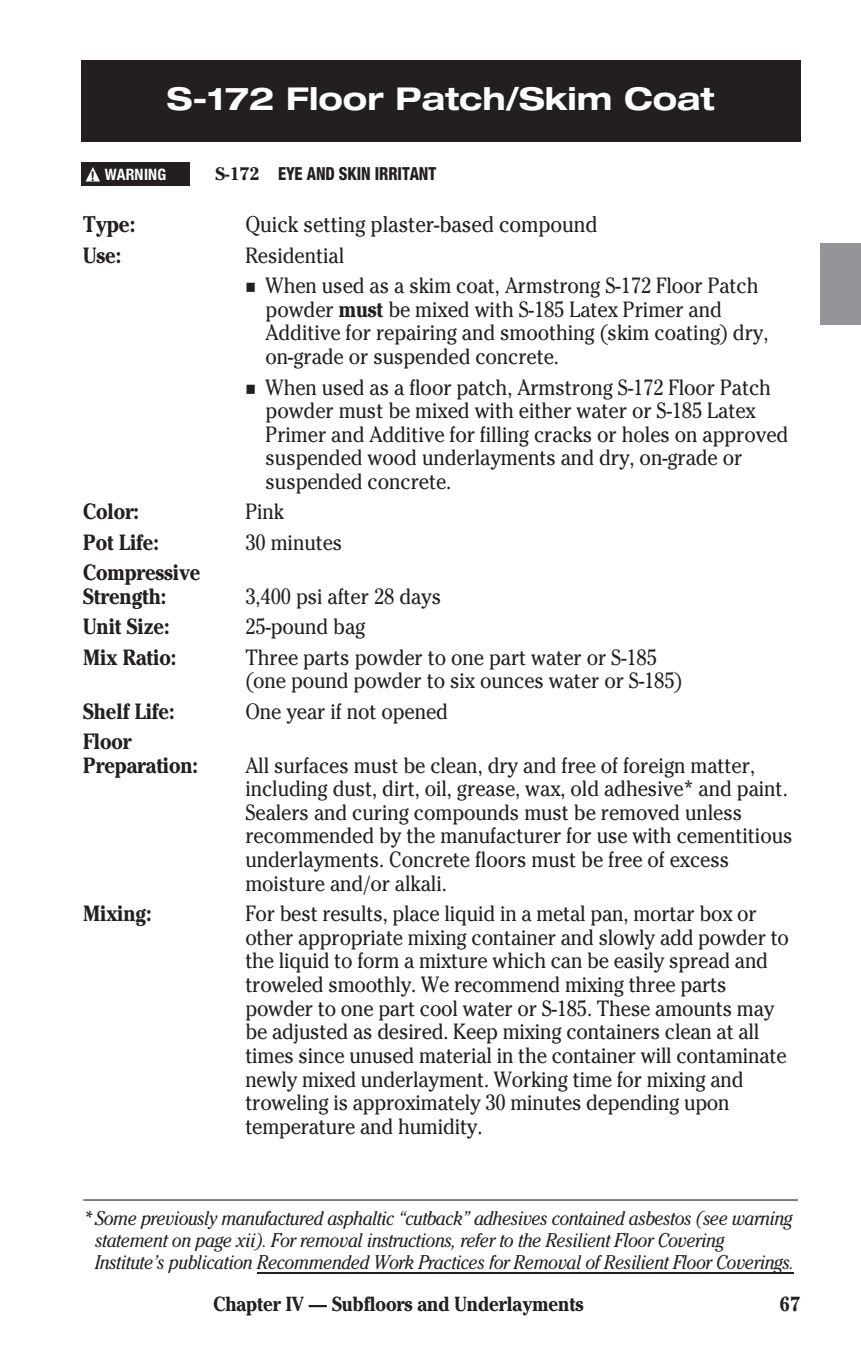
<style>
.page{position:relative;width:861px;height:1357px;background:#fff}
.page>*{position:absolute;margin:0;border:0;box-sizing:border-box;transform-origin:0 0}
.t1{font:700 expanded 31.5px "Helvetica Neue";color:#fff}
.t2{font:22.5px "Cheltenham";letter-spacing:-.005em;color:#231f20;scale:.9 1}
.t3{font:700 22.5px "Cheltenham";color:#231f20;scale:.9 1}
.t4{font:22.05px/23.6px "Cheltenham";letter-spacing:-.005em;color:#231f20;scale:.9 1}
.t5{font:700 22.05px/23.6px "Cheltenham";letter-spacing:-.005em;color:#231f20;scale:.9 1}
.t6{font:700 20.25px "Cheltenham";letter-spacing:-.005em;color:#231f20;scale:.9 1}
.t7{font:italic 19.8px/22.1px "Cheltenham";letter-spacing:-.02em;color:#231f20;scale:.9 1}
.t8{font:800 condensed 18px "Helvetica Neue";letter-spacing:-.005em;color:#231f20;scale:.9 1}
.t9{font:700 condensed 15.75px "Helvetica Neue";color:#fff}
.s1{font-size:13.5px;color:#231f20}
.s2{font-family:"Cheltenham";font-weight:700;font-stretch:normal}
.s3{font-weight:700}
</style>
<div class="page">
<div style="left:820px;top:243px;width:41px;height:81px;background:#939598"></div>
<div style="left:81px;top:61px;width:719px;height:81px;background:#231f20"></div>
<div style="left:81px;top:162px;width:108px;height:24px;background:#231f20"></div>
<svg style="left:86px;top:167px;width:14px;height:15px"></svg>
<hr style="left:83px;top:1199px;width:715px;height:1px;background:#231f20">
<hr style="left:257px;top:1272px;width:536px;height:2px;background:#231f20">
<h1 class="t1" style="left:167px;top:87px;width:549px">S-172 Floor Patch/Skim Coat</h1>
<p class="t9" style="left:91px;top:169px;width:77px"><span class="s1">!</span> WARNING</p>
<p class="t8" style="left:215px;top:168px;width:247px"><span class="s2">S-172</span> EYE AND SKIN IRRITANT</p>
<p class="t3" style="left:83px;top:217px;width:59px">Type:</p>
<p class="t2" style="left:245px;top:212px;width:393px">Quick setting plaster-based compound</p>
<p class="t5" style="left:83px;top:246px;width:44px">Use:</p>
<p class="t4" style="left:266px;top:240px;width:549px;line-height:30.4px;text-indent:-20px">Residential<br>When used as a skim coat, Armstrong S-172 Floor Patch</p>
<p class="t4" style="left:265px;top:297px;width:560px">powder <span class="s3">must</span> be mixed with S-185 Latex Primer and<br>Additive for repairing and smoothing (skim coating) dry, on-grade or suspended concrete.</p>
<p class="t4" style="left:265px;top:375px;width:582px">When used as a floor patch, Armstrong S-172 Floor Patch powder must be mixed with either water or S-185 Latex Primer and Additive for filling cracks or holes on approved suspended wood underlayments and dry, on-grade or suspended concrete.</p>
<p class="t5" style="left:83px;top:502px;width:64px">Color:</p>
<p class="t4" style="left:245px;top:500px;width:45px">Pink</p>
<p class="t5" style="left:83px;top:533px;width:86px">Pot Life:</p>
<p class="t4" style="left:245px;top:530px;width:109px">30 minutes</p>
<p class="t5" style="left:83px;top:563px;width:132px">Compressive<br>Strength:</p>
<p class="t4" style="left:245px;top:584px;width:219px">3,400 psi after 28 days</p>
<p class="t5" style="left:83px;top:617px;width:97px">Unit Size:</p>
<p class="t4" style="left:245px;top:615px;width:135px">25-pound bag</p>
<p class="t5" style="left:83px;top:647px;width:105px">Mix Ratio:</p>
<p class="t4" style="left:245px;top:645px;width:487px">Three parts powder to one part water or S-185 (one pound powder to six ounces water or S-185)</p>
<p class="t5" style="left:83px;top:701px;width:103px">Shelf Life:</p>
<p class="t4" style="left:245px;top:699px;width:227px">One year if not opened</p>
<p class="t5" style="left:83px;top:732px;width:129px">Floor<br>Preparation:</p>
<p class="t4" style="left:245px;top:753px;width:609px">All surfaces must be clean, dry and free of foreign matter, including dust, dirt, oil, grease, wax, old adhesive* and paint.<br>Sealers and curing compounds must be removed unless recommended by the manufacturer for use with cementitious underlayments. Concrete floors must be free of excess moisture and/or alkali.</p>
<p class="t5" style="left:83px;top:904px;width:78px">Mixing:</p>
<p class="t4" style="left:245px;top:902px;width:605px">For best results, place liquid in a metal pan, mortar box or other appropriate mixing container and slowly add powder to the liquid to form a mixture which can be easily spread and troweled smoothly. We recommend mixing three parts powder to one part cool water or S-185. These amounts may be adjusted as desired. Keep mixing containers clean at all times since unused material in the container will contaminate newly mixed underlayment. Working time for mixing and troweling is approximately 30 minutes depending upon temperature and humidity.</p>
<p class="t7" style="left:95px;top:1209px;width:778px;text-indent:-12px">*Some previously manufactured asphaltic “cutback” adhesives contained asbestos (see warning statement on page xii). For removal instructions, refer to the Resilient Floor Covering<br>Institute’s publication Recommended Work Practices for Removal of Resilient Floor Coverings.</p>
<p class="t6" style="left:213px;top:1296px;width:412px">Chapter IV — Subfloors and Underlayments</p>
<p class="t6" style="left:780px;top:1296px;width:24px">67</p>
</div>
